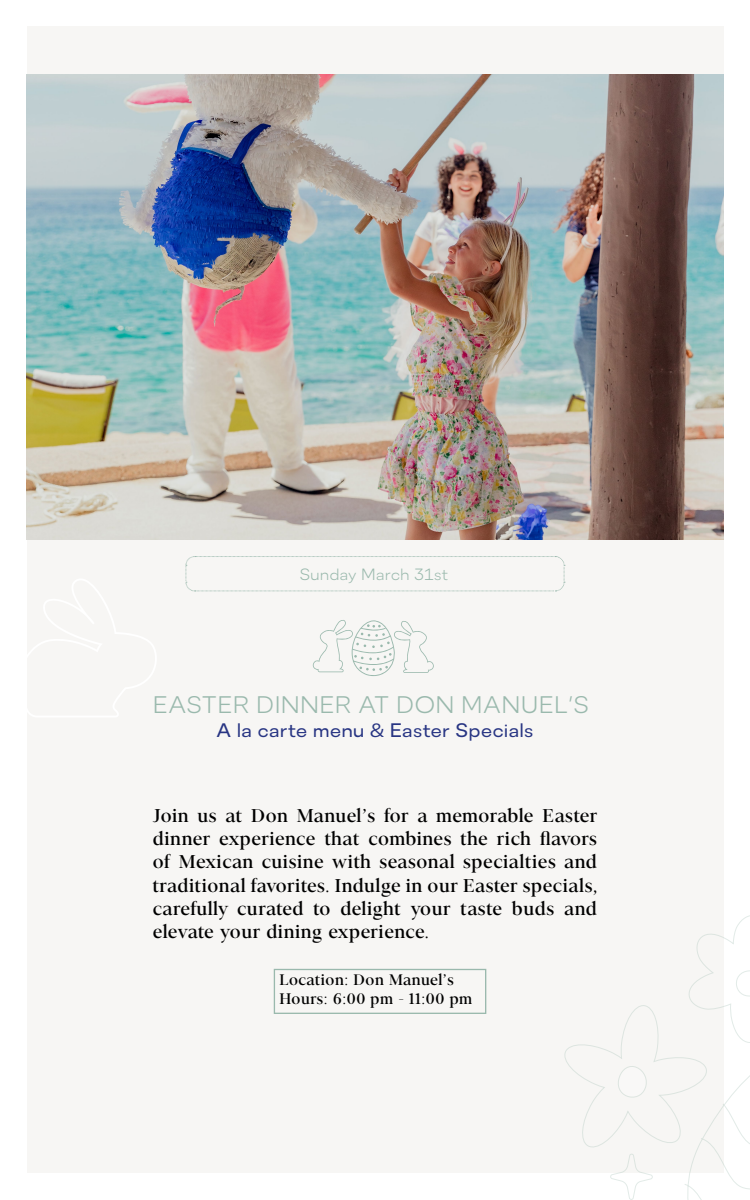
<style>
.page{position:relative;width:750px;height:1200px;background:#fff}
.page>*{position:absolute;margin:0;border:0;box-sizing:border-box;transform-origin:0 0}
.t1{font:300 23px "Astoria Sans";letter-spacing:.01em;color:#9ab9ad}
.t2{font:19.38px/23.2px "Astoria Serif";letter-spacing:-.01em;color:#000;text-align:justify}
.t3{font:18.75px "Astoria Sans";color:#283583}
.t4{font:16px/19.2px "Astoria Serif";letter-spacing:-.01em;color:#000}
.t5{font:300 15.62px "Astoria Sans";color:#9ab9ad}
</style>
<div class="page">
<div style="left:27px;top:27px;width:696px;height:1146px;background:#f7f6f4"></div>
<img style="left:27px;top:75px;width:696px;height:465px">
<div style="left:274px;top:969px;width:212px;height:45px;border:1px solid #9ab9ad"></div>
<svg style="left:27px;top:579px;width:129px;height:138px"></svg>
<svg style="left:185px;top:556px;width:380px;height:36px"></svg>
<svg style="left:313px;top:620px;width:121px;height:56px"></svg>
<svg style="left:564px;top:909px;width:186px;height:291px"></svg>
<p class="t5" style="left:299px;top:565px;width:151px">Sunday March 31st</p>
<p class="t1" style="left:153px;top:691px;width:438px">EASTER DINNER AT DON MANUEL’S</p>
<p class="t3" style="left:216px;top:719px;width:319px">A la carte menu &amp; Easter Specials</p>
<p class="t2" style="left:153px;top:804px;width:446px">Join us at Don Manuel’s for a memorable Easter dinner experience that combines the rich flavors of Mexican cuisine with seasonal specialties and traditional favorites. Indulge in our Easter specials, carefully curated to delight your taste buds and elevate your dining experience.</p>
<p class="t4" style="left:279px;top:970px;width:195px">Location: Don Manuel’s<br>Hours: 6:00 pm - 11:00 pm</p>
</div>
